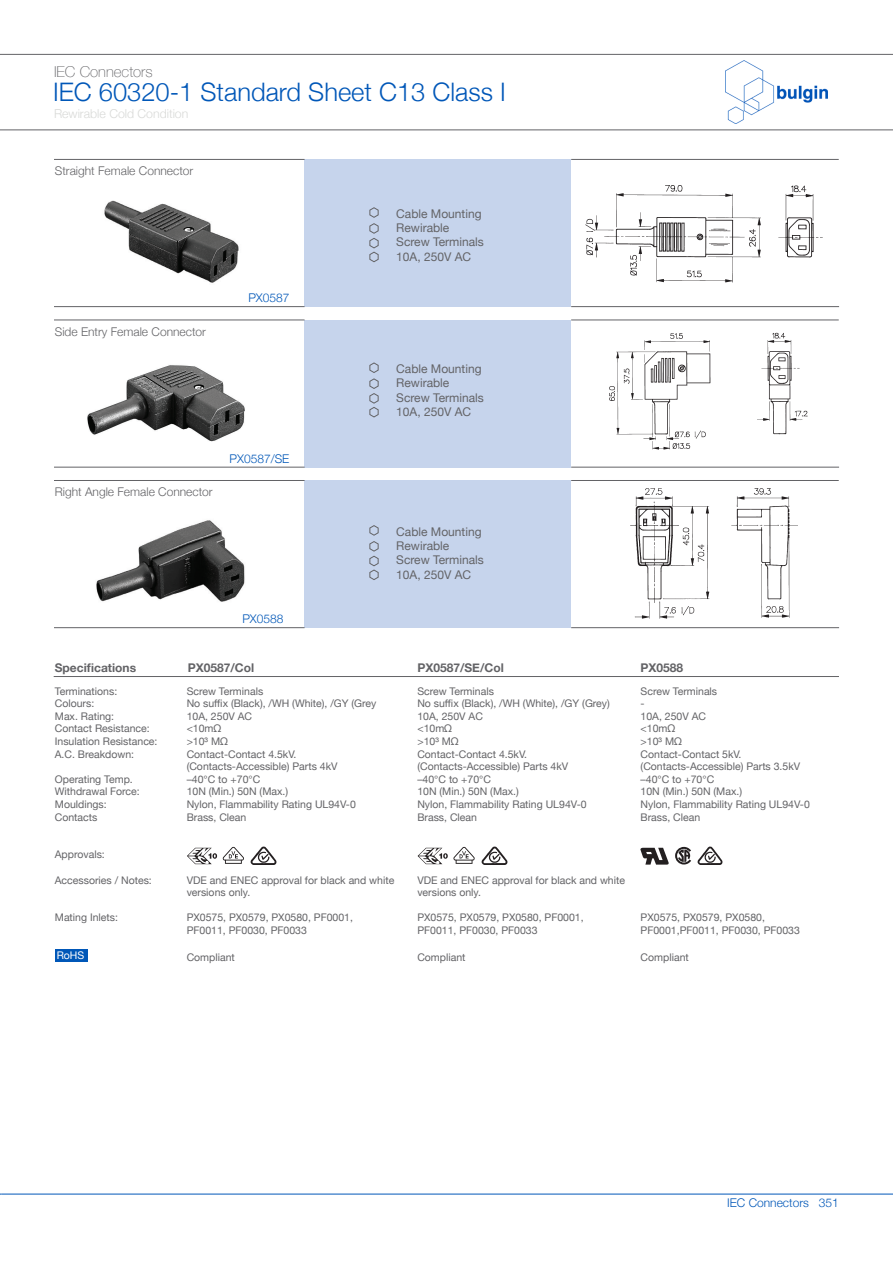
<style>
.page{position:relative;width:893px;height:1263px;background:#fff}
.page>*{position:absolute;margin:0;border:0;box-sizing:border-box;transform-origin:0 0}
.t1{font:300 25.5px "Helvetica Neue";color:#0057b8}
.t2{font:100 15px "Helvetica Neue";color:#636366}
.t3{font:300 12.3px "Helvetica Neue";color:#d8d9d7}
.t4{font:12px "Helvetica Neue";color:#636366}
.t5{font:300 12px "Helvetica Neue";color:#636366}
.t6{font:700 12px "Helvetica Neue";color:#636366}
.t7{font:300 12px "Helvetica Neue";color:#0057b8}
.t8{font:10.5px/12.6px "Helvetica Neue";color:#636366}
.t9{font:10.5px "Helvetica Neue";color:#fff}
</style>
<div class="page">
<hr style="left:1px;top:1194px;width:892px;height:1px;background:#0057b8">
<img style="left:726px;top:61px;width:101px;height:63px">
<hr style="left:0;top:54px;width:893px;height:1px;background:#636366">
<hr style="left:0;top:129px;width:893px;height:1px;background:#636366">
<img style="left:72px;top:520px;width:194px;height:109px">
<img style="left:61px;top:365px;width:208px;height:102px">
<img style="left:74px;top:200px;width:190px;height:120px">
<div style="left:305px;top:159px;width:266px;height:148px;background:#c6d4ec"></div>
<div style="left:305px;top:320px;width:266px;height:147px;background:#c6d4ec"></div>
<div style="left:305px;top:480px;width:266px;height:148px;background:#c6d4ec"></div>
<hr style="left:571px;top:159px;width:268px;height:1px;background:#636366">
<hr style="left:571px;top:320px;width:268px;height:1px;background:#636366">
<hr style="left:571px;top:480px;width:268px;height:1px;background:#636366">
<hr style="left:54px;top:306px;width:251px;height:1px;background:#636366">
<hr style="left:54px;top:467px;width:251px;height:1px;background:#636366">
<hr style="left:54px;top:627px;width:251px;height:1px;background:#636366">
<hr style="left:571px;top:306px;width:268px;height:1px;background:#636366">
<hr style="left:571px;top:467px;width:268px;height:1px;background:#636366">
<hr style="left:571px;top:627px;width:268px;height:1px;background:#636366">
<hr style="left:54px;top:159px;width:251px;height:1px;background:#636366">
<hr style="left:54px;top:320px;width:251px;height:1px;background:#636366">
<hr style="left:54px;top:480px;width:251px;height:1px;background:#636366">
<svg style="left:369px;top:207px;width:10px;height:56px"></svg>
<svg style="left:369px;top:362px;width:10px;height:56px"></svg>
<svg style="left:369px;top:525px;width:10px;height:55px"></svg>
<div style="left:55px;top:949px;width:32px;height:13px;background:#0057b8"></div>
<hr style="left:54px;top:676px;width:785px;height:1px;background:#636366">
<img style="left:585px;top:185px;width:238px;height:98px">
<img style="left:609px;top:332px;width:199px;height:118px">
<img style="left:630px;top:488px;width:167px;height:131px">
<svg style="left:675px;top:847px;width:16px;height:17px"></svg>
<svg style="left:187px;top:848px;width:30px;height:17px"></svg>
<img style="left:251px;top:846px;width:25px;height:19px">
<img style="left:481px;top:846px;width:26px;height:19px">
<img style="left:697px;top:846px;width:26px;height:19px">
<svg style="left:225px;top:860px;width:17px;height:4px"></svg>
<hr style="left:226px;top:860px;width:15px;height:3px;background:#231f20">
<svg style="left:223px;top:847px;width:21px;height:13px"></svg>
<svg style="left:418px;top:847px;width:57px;height:18px"></svg>
<svg style="left:640px;top:848px;width:29px;height:17px"></svg>
<p class="t2" style="left:54px;top:60px;width:100px">IEC Connectors</p>
<p class="t1" style="left:53px;top:72px;width:454px">IEC 60320-1 Standard Sheet C13 Class I</p>
<p class="t3" style="left:54px;top:104px;width:136px">Rewirable Cold Condition</p>
<p class="t5" style="left:55px;top:161px;width:140px">Straight Female Connector</p>
<p class="t5" style="left:55px;top:322px;width:153px">Side Entry Female Connector</p>
<p class="t7" style="left:248px;top:288px;width:43px">PX0587</p>
<p class="t5" style="left:55px;top:482px;width:159px">Right Angle Female Connector</p>
<p class="t7" style="left:230px;top:449px;width:61px">PX0587/SE</p>
<p class="t7" style="left:242px;top:609px;width:43px">PX0588</p>
<p class="t4" style="left:396px;top:205px;width:87px">Cable Mounting</p>
<p class="t4" style="left:396px;top:219px;width:55px">Rewirable</p>
<p class="t4" style="left:396px;top:234px;width:89px">Screw Terminals</p>
<p class="t4" style="left:396px;top:248px;width:76px">10A, 250V AC</p>
<p class="t4" style="left:396px;top:360px;width:87px">Cable Mounting</p>
<p class="t4" style="left:396px;top:374px;width:55px">Rewirable</p>
<p class="t4" style="left:396px;top:389px;width:89px">Screw Terminals</p>
<p class="t4" style="left:396px;top:403px;width:76px">10A, 250V AC</p>
<p class="t4" style="left:396px;top:523px;width:87px">Cable Mounting</p>
<p class="t4" style="left:396px;top:537px;width:55px">Rewirable</p>
<p class="t4" style="left:396px;top:551px;width:89px">Screw Terminals</p>
<p class="t4" style="left:396px;top:566px;width:76px">10A, 250V AC</p>
<p class="t6" style="left:55px;top:658px;width:83px">Specifications</p>
<p class="t8" style="left:55px;top:685px;width:64px">Terminations:</p>
<p class="t8" style="left:55px;top:698px;width:41px">Colours:</p>
<p class="t8" style="left:55px;top:710px;width:61px">Max. Rating:</p>
<p class="t8" style="left:55px;top:723px;width:96px">Contact Resistance:</p>
<p class="t8" style="left:55px;top:736px;width:104px">Insulation Resistance:</p>
<p class="t8" style="left:55px;top:748px;width:81px">A.C. Breakdown:</p>
<p class="t8" style="left:55px;top:773px;width:80px">Operating Temp.</p>
<p class="t8" style="left:55px;top:786px;width:86px">Withdrawal Force:</p>
<p class="t8" style="left:55px;top:799px;width:53px">Mouldings:</p>
<p class="t8" style="left:55px;top:811px;width:44px">Contacts</p>
<p class="t8" style="left:55px;top:849px;width:51px">Approvals:</p>
<p class="t8" style="left:55px;top:874px;width:99px">Accessories / Notes:</p>
<p class="t8" style="left:55px;top:912px;width:65px">Mating Inlets:</p>
<p class="t9" style="left:57px;top:948px;width:29px">RoHS</p>
<p class="t6" style="left:188px;top:658px;width:68px">PX0587/Col</p>
<p class="t6" style="left:417px;top:658px;width:88px">PX0587/SE/Col</p>
<p class="t8" style="left:417px;top:685px;width:78px">Screw Terminals</p>
<p class="t8" style="left:417px;top:698px;width:194px">No suffix (Black), /WH (White), /GY (Grey)</p>
<p class="t8" style="left:417px;top:710px;width:67px">10A, 250V AC</p>
<p class="t8" style="left:417px;top:723px;width:36px">&lt;10mΩ</p>
<p class="t8" style="left:417px;top:736px;width:43px">&gt;10³ MΩ</p>
<p class="t8" style="left:417px;top:748px;width:111px">Contact-Contact 4.5kV.</p>
<p class="t8" style="left:417px;top:761px;width:152px">(Contacts-Accessible) Parts 4kV</p>
<p class="t8" style="left:417px;top:773px;width:75px">–40°C to +70°C</p>
<p class="t8" style="left:417px;top:786px;width:103px">10N (Min.) 50N (Max.)</p>
<p class="t8" style="left:417px;top:799px;width:171px">Nylon, Flammability Rating UL94V-0</p>
<p class="t8" style="left:417px;top:811px;width:61px">Brass, Clean</p>
<p class="t8" style="left:187px;top:685px;width:78px">Screw Terminals</p>
<p class="t8" style="left:187px;top:698px;width:191px">No suffix (Black), /WH (White), /GY (Grey</p>
<p class="t8" style="left:187px;top:710px;width:67px">10A, 250V AC</p>
<p class="t8" style="left:187px;top:723px;width:36px">&lt;10mΩ</p>
<p class="t8" style="left:187px;top:736px;width:43px">&gt;10³ MΩ</p>
<p class="t8" style="left:187px;top:748px;width:111px">Contact-Contact 4.5kV.</p>
<p class="t8" style="left:187px;top:761px;width:152px">(Contacts-Accessible) Parts 4kV</p>
<p class="t8" style="left:187px;top:773px;width:75px">–40°C to +70°C</p>
<p class="t8" style="left:187px;top:786px;width:103px">10N (Min.) 50N (Max.)</p>
<p class="t8" style="left:187px;top:799px;width:171px">Nylon, Flammability Rating UL94V-0</p>
<p class="t8" style="left:187px;top:811px;width:61px">Brass, Clean</p>
<p class="t8" style="left:187px;top:874px;width:209px">VDE and ENEC approval for black and white versions only.</p>
<p class="t8" style="left:187px;top:912px;width:168px">PX0575, PX0579, PX0580, PF0001,</p>
<p class="t8" style="left:187px;top:925px;width:122px">PF0011, PF0030, PF0033</p>
<p class="t8" style="left:187px;top:952px;width:50px">Compliant</p>
<p class="t8" style="left:417px;top:874px;width:209px">VDE and ENEC approval for black and white versions only.</p>
<p class="t8" style="left:417px;top:912px;width:168px">PX0575, PX0579, PX0580, PF0001,</p>
<p class="t8" style="left:417px;top:925px;width:122px">PF0011, PF0030, PF0033</p>
<p class="t8" style="left:417px;top:952px;width:50px">Compliant</p>
<p class="t6" style="left:641px;top:658px;width:44px">PX0588</p>
<p class="t8" style="left:641px;top:685px;width:78px">Screw Terminals</p>
<p class="t8" style="left:641px;top:698px;width:6px">-</p>
<p class="t8" style="left:641px;top:710px;width:67px">10A, 250V AC</p>
<p class="t8" style="left:641px;top:723px;width:36px">&lt;10mΩ</p>
<p class="t8" style="left:641px;top:736px;width:43px">&gt;10³ MΩ</p>
<p class="t8" style="left:641px;top:748px;width:102px">Contact-Contact 5kV.</p>
<p class="t8" style="left:641px;top:761px;width:161px">(Contacts-Accessible) Parts 3.5kV</p>
<p class="t8" style="left:641px;top:773px;width:75px">–40°C to +70°C</p>
<p class="t8" style="left:641px;top:786px;width:103px">10N (Min.) 50N (Max.)</p>
<p class="t8" style="left:641px;top:799px;width:171px">Nylon, Flammability Rating UL94V-0</p>
<p class="t8" style="left:641px;top:811px;width:61px">Brass, Clean</p>
<p class="t8" style="left:641px;top:912px;width:126px">PX0575, PX0579, PX0580,</p>
<p class="t8" style="left:641px;top:925px;width:161px">PF0001,PF0011, PF0030, PF0033</p>
<p class="t8" style="left:641px;top:952px;width:50px">Compliant</p>
<p class="t7" style="left:727px;top:1193px;width:113px">IEC Connectors 351</p>
</div>
